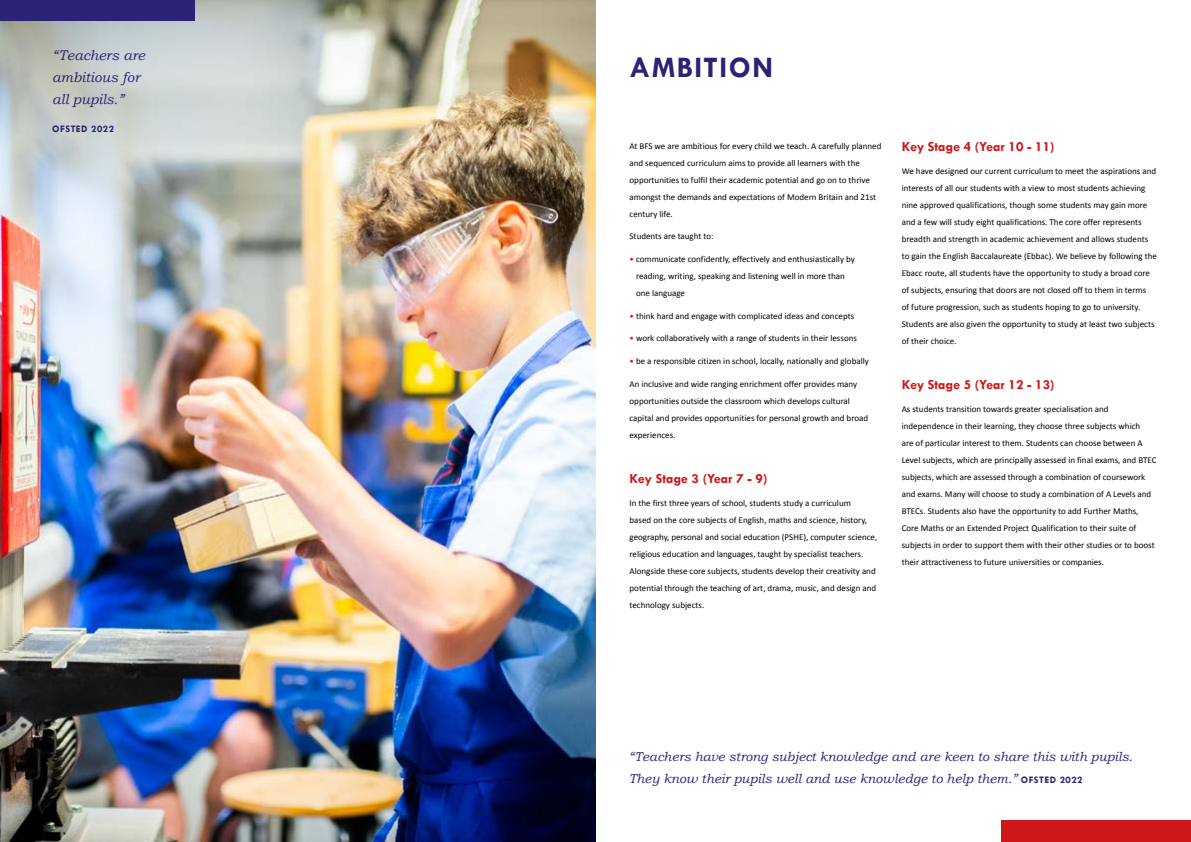
<style>
.page{position:relative;width:1191px;height:842px;background:#fff}
.page>*{position:absolute;margin:0;border:0;box-sizing:border-box;transform-origin:0 0}
.t1{font:700 30px "Tw Cen";letter-spacing:.05em;color:#2c2276}
.t2{font:700 14px "Tw Cen";color:#cd1719}
.t3{font:italic 14px/22px "Bookman Old Style";color:#2c2276}
.t4{font:italic 13px/22px "Bookman Old Style";color:#2c2276}
.t5{font:700 10px "Tw Cen";letter-spacing:.05em;color:#2c2276}
.t6{font:9px/17px "Calibri";color:#000}
.s1{color:#cd1719}
.s2{font-family:"Tw Cen";font-weight:700;font-style:normal;font-size:10px}
</style>
<div class="page">
<img style="left:0;top:0;width:595px;height:842px">
<div style="left:1001px;top:820px;width:190px;height:22px;background:#cd1719"></div>
<div style="left:0;top:0;width:194px;height:21px;background:#2c2276"></div>
<h2 class="t3" style="left:52px;top:44px;width:94px">“Teachers are ambitious for all pupils.”</h2>
<p class="t5" style="left:52px;top:123px;width:63px">OFSTED 2022</p>
<h1 class="t1" style="left:629px;top:50px;width:145px">AMBITION</h1>
<p class="t6" style="left:629px;top:137px;width:253px">At BFS we are ambitious for every child we teach. A carefully planned and sequenced curriculum aims to provide all learners with the opportunities to fulfil their academic potential and go on to thrive amongst the demands and expectations of Modern Britain and 21st century life.</p>
<p class="t6" style="left:629px;top:228px;width:86px">Students are taught to:</p>
<p class="t6" style="left:636px;top:250px;width:220px;text-indent:-7px"><span class="s1">•</span> communicate confidently, effectively and enthusiastically by reading, writing, speaking and listening well in more than one language</p>
<p class="t6" style="left:629px;top:307px;width:226px"><span class="s1">•</span> think hard and engage with complicated ideas and concepts</p>
<p class="t6" style="left:629px;top:330px;width:229px"><span class="s1">•</span> work collaboratively with a range of students in their lessons</p>
<p class="t6" style="left:629px;top:352px;width:241px"><span class="s1">•</span> be a responsible citizen in school, locally, nationally and globally</p>
<p class="t6" style="left:629px;top:375px;width:240px">An inclusive and wide ranging enrichment offer provides many opportunities outside the classroom which develops cultural capital and provides opportunities for personal growth and broad experiences.</p>
<h2 class="t2" style="left:629px;top:470px;width:139px">Key Stage 3 (Year 7 - 9)</h2>
<p class="t6" style="left:629px;top:494px;width:249px">In the first three years of school, students study a curriculum<br>based on the core subjects of English, maths and science, history, geography, personal and social education (PSHE), computer science, religious education and languages, taught by specialist teachers.<br>Alongside these core subjects, students develop their creativity and potential through the teaching of art, drama, music, and design and technology subjects.</p>
<h2 class="t2" style="left:901px;top:139px;width:154px">Key Stage 4 (Year 10 - 11)</h2>
<p class="t6" style="left:901px;top:163px;width:257px">We have designed our current curriculum to meet the aspirations and interests of all our students with a view to most students achieving nine approved qualifications, though some students may gain more and a few will study eight qualifications. The core offer represents breadth and strength in academic achievement and allows students to gain the English Baccalaureate (Ebbac). We believe by following the Ebacc route, all students have the opportunity to study a broad core of subjects, ensuring that doors are not closed off to them in terms<br>of future progression, such as students hoping to go to university.<br>Students are also given the opportunity to study at least two subjects of their choice.</p>
<h2 class="t2" style="left:901px;top:377px;width:154px">Key Stage 5 (Year 12 - 13)</h2>
<p class="t6" style="left:901px;top:401px;width:256px">As students transition towards greater specialisation and independence in their learning, they choose three subjects which<br>are of particular interest to them. Students can choose between A Level subjects, which are principally assessed in final exams, and BTEC subjects, which are assessed through a combination of coursework and exams. Many will choose to study a combination of A Levels and BTECs. Students also have the opportunity to add Further Maths, Core Maths or an Extended Project Qualification to their suite of subjects in order to support them with their other studies or to boost their attractiveness to future universities or companies.</p>
<h3 class="t4" style="left:629px;top:746px;width:505px">“Teachers have strong subject knowledge and are keen to share this with pupils.<br>They know their pupils well and use knowledge to help them.” <span class="s2">OFSTED 2022</span></h3>
</div>
